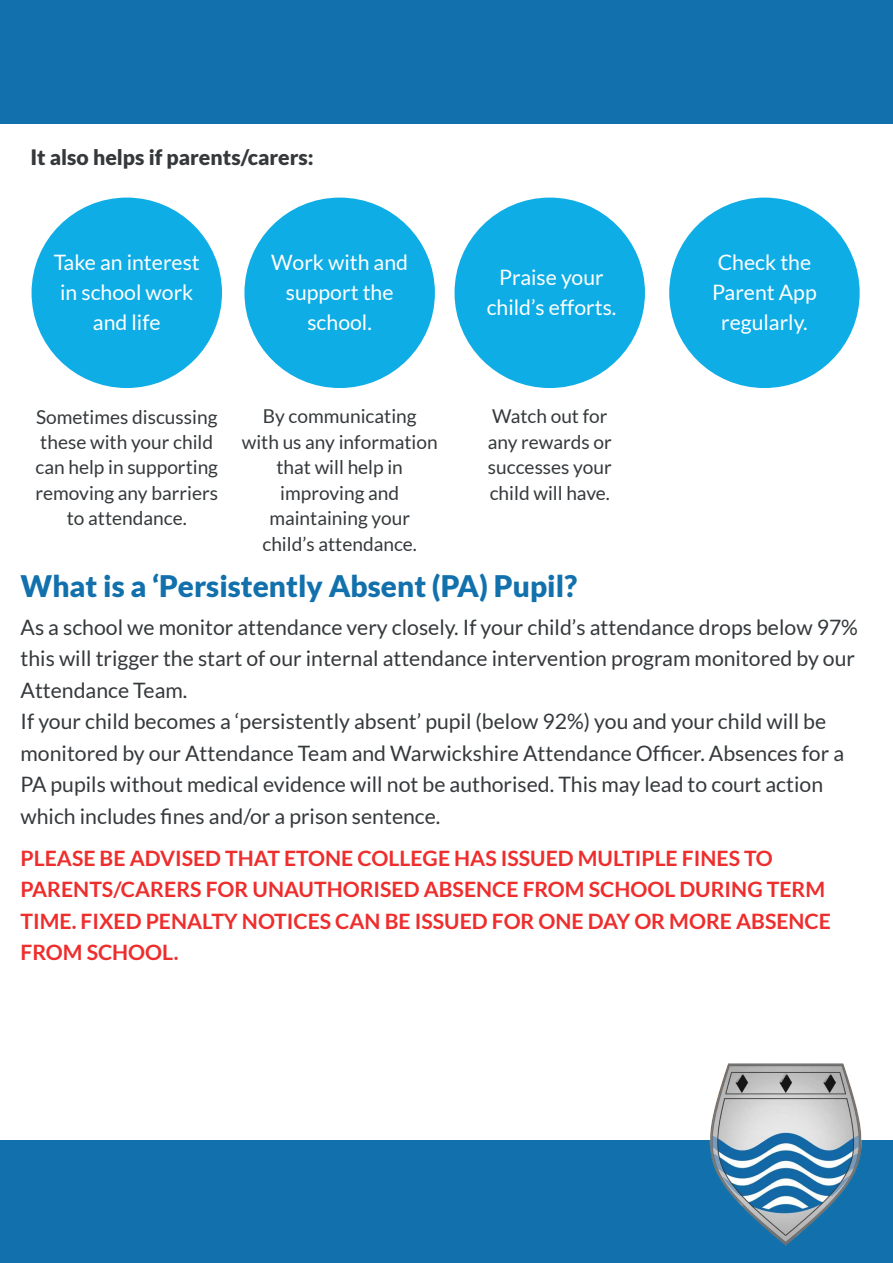
<style>
.page{position:relative;width:893px;height:1263px;background:#fff}
.page>*{position:absolute;margin:0;border:0;box-sizing:border-box;transform-origin:0 0}
.t1{font:900 29.7px "Lato";color:#1271ac}
.t2{font:21.3px/31.5px "Lato";color:#35393b}
.t3{font:700 21.3px/31.5px "Lato";color:#ee2d2d}
.t4{font:21.3px/29.7px "Lato";color:#fff;text-align:center}
.t5{font:900 21.3px "Lato";color:#35393b}
.t6{font:19.05px/25.5px "Lato";color:#35393b;text-align:center}
</style>
<div class="page">
<div style="left:0;top:1140px;width:893px;height:123px;background:#1271ac"></div>
<div style="left:0;top:0;width:893px;height:123px;background:#1271ac"></div>
<div style="left:32px;top:198px;width:190px;height:190px;background:#0eade5;border-radius:50%"></div>
<div style="left:244px;top:198px;width:191px;height:190px;background:#0eade5;border-radius:50%"></div>
<div style="left:454px;top:198px;width:191px;height:190px;background:#0eade5;border-radius:50%"></div>
<div style="left:669px;top:198px;width:191px;height:190px;background:#0eade5;border-radius:50%"></div>
<img style="left:709px;top:1063px;width:153px;height:183px">
<p class="t5" style="left:30px;top:144px;width:285px">It also helps if parents/carers:</p>
<p class="t4" style="left:54px;top:248px;width:148px">Take an interest in school work and life</p>
<p class="t4" style="left:271px;top:248px;width:138px">Work with and support the school.</p>
<p class="t4" style="left:487px;top:262px;width:131px">Praise your child’s efforts.</p>
<p class="t4" style="left:712px;top:248px;width:106px">Check the<br>Parent App regularly.</p>
<p class="t6" style="left:35px;top:404px;width:184px">Sometimes discussing these with your child can help in supporting removing any barriers to attendance.</p>
<p class="t6" style="left:242px;top:404px;width:197px">By communicating<br>with us any information that will help in improving and maintaining your child’s attendance.</p>
<p class="t6" style="left:488px;top:404px;width:126px;text-align:left">Watch out for any rewards or successes your child will have.</p>
<h1 class="t1" style="left:21px;top:569px;width:558px">What is a ‘Persistently Absent (PA) Pupil?</h1>
<p class="t2" style="left:21px;top:611px;width:839px">As a school we monitor attendance very closely. If your child’s attendance drops below 97% this will trigger the start of our internal attendance intervention program monitored by our Attendance Team.<br>If your child becomes a ‘persistently absent’ pupil (below 92%) you and your child will be monitored by our Attendance Team and Warwickshire Attendance Officer. Absences for a PA pupils without medical evidence will not be authorised. This may lead to court action which includes fines and/or a prison sentence.</p>
<p class="t3" style="left:21px;top:842px;width:812px">PLEASE BE ADVISED THAT ETONE COLLEGE HAS ISSUED MULTIPLE FINES TO PARENTS/CARERS FOR UNAUTHORISED ABSENCE FROM SCHOOL DURING TERM TIME. FIXED PENALTY NOTICES CAN BE ISSUED FOR ONE DAY OR MORE ABSENCE FROM SCHOOL.</p>
</div>
